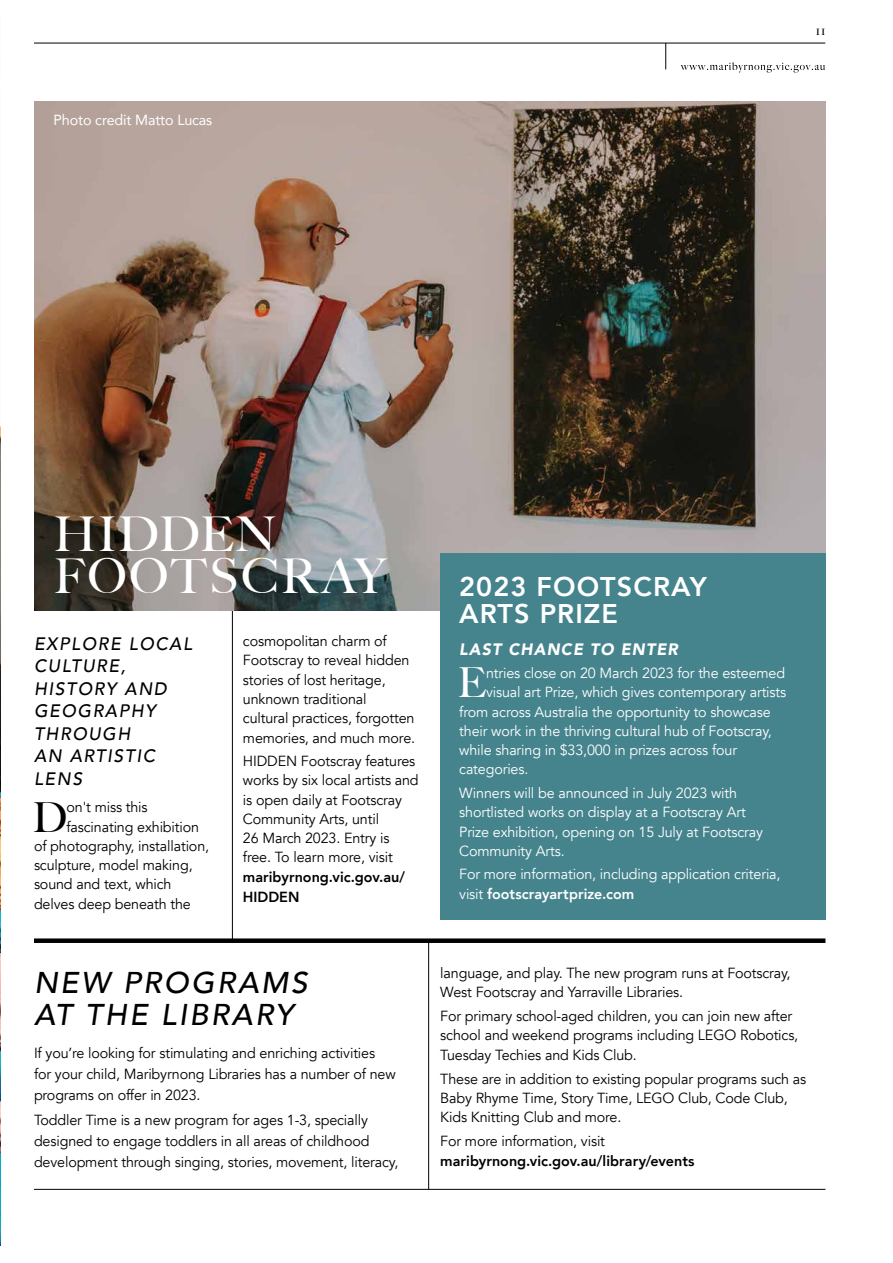
<style>
.page{position:relative;width:893px;height:1263px;background:#fff}
.page>*{position:absolute;margin:0;border:0;box-sizing:border-box;transform-origin:0 0}
.t1{font:500 48px/42px "Big Caslon";letter-spacing:.04em;color:#fff}
.t2{font:500 41.4px "Big Caslon";color:#fff}
.t3{font:500 41.4px "Big Caslon";color:#000}
.t4{font:italic 500 30px/31.5px "Avenir";letter-spacing:.08em;color:#000}
.t5{font:800 27px/27px "Avenir";letter-spacing:.04em;color:#fff}
.t6{font:italic 500 18px/22.5px "Avenir";letter-spacing:.09em;color:#000}
.t7{font:italic 900 16.5px "Avenir";letter-spacing:.07em;color:#fff}
.t8{font:14.7px/19.4px "Avenir";letter-spacing:-.01em;color:#000}
.t9{font:14.7px/19.4px "Avenir";letter-spacing:-.01em;color:#fff}
.t10{font:800 14.7px/20px "Avenir";letter-spacing:.005em;color:#000}
.t11{font:14.7px "Avenir";letter-spacing:-.01em;color:#fff}
.t12{font:500 13.5px "Big Caslon";color:#000}
.s1{font-weight:800}
</style>
<div class="page">
<hr style="left:232px;top:611px;width:1px;height:330px;background:#000">
<img style="left:34px;top:101px;width:791px;height:510px">
<div style="left:440px;top:553px;width:385px;height:367px;background:#46848d"></div>
<hr style="left:428px;top:941px;width:1px;height:248px;background:#000">
<hr style="left:0;top:17px;width:1px;height:1229px;background:#fefaf5">
<img style="left:0;top:425px;width:1px;height:821px">
<svg style="left:665px;top:44px;width:1px;height:25px"></svg>
<hr style="left:34px;top:43px;width:791px;height:1px;background:#000">
<svg style="left:680px;top:62px;width:145px;height:11px"></svg>
<hr style="left:34px;top:1189px;width:791px;height:1px;background:#000">
<div style="left:34px;top:938px;width:791px;height:5px;background:#000"></div>
<p class="t11" style="left:54px;top:108px;width:160px">Photo credit Matto Lucas</p>
<p class="t12" style="left:816px;top:19px;width:11px">11</p>
<h1 class="t1" style="left:54px;top:511px;width:334px">HIDDEN<br>FOOTSCRAY</h1>
<p class="t6" style="left:34px;top:632px;width:160px">EXPLORE LOCAL<br>CULTURE,<br>HISTORY AND<br>GEOGRAPHY<br>THROUGH<br>AN ARTISTIC<br>LENS</p>
<h2 class="t3" style="left:32px;top:783px;width:36px">D</h2>
<p class="t8" style="left:67px;top:798px;width:83px">on't miss this</p>
<p class="t8" style="left:67px;top:817px;width:134px">fascinating exhibition</p>
<p class="t8" style="left:34px;top:836px;width:177px">of photography, installation,</p>
<p class="t8" style="left:34px;top:856px;width:160px">sculpture, model making,</p>
<p class="t8" style="left:34px;top:875px;width:139px">sound and text, which</p>
<p class="t8" style="left:34px;top:894px;width:158px">delves deep beneath the</p>
<p class="t8" style="left:243px;top:632px;width:174px">cosmopolitan charm of<br>Footscray to reveal hidden stories of lost heritage, unknown traditional cultural practices, forgotten memories, and much more.</p>
<p class="t8" style="left:243px;top:751px;width:177px">HIDDEN Footscray features works by six local artists and is open daily at Footscray<br>Community Arts, until<br>26 March 2023. Entry is free. To learn more, visit</p>
<p class="t10" style="left:243px;top:867px;width:164px">maribyrnong.vic.gov.au/<br>HIDDEN</p>
<h3 class="t4" style="left:34px;top:967px;width:275px">NEW PROGRAMS<br>AT THE LIBRARY</h3>
<p class="t8" style="left:34px;top:1043px;width:363px;line-height:20.9px">If you’re looking for stimulating and enriching activities for your child, Maribyrnong Libraries has a number of new programs on offer in 2023.</p>
<p class="t8" style="left:34px;top:1110px;width:366px;line-height:20.9px">Toddler Time is a new program for ages 1-3, specially designed to engage toddlers in all areas of childhood development through singing, stories, movement, literacy,</p>
<h3 class="t5" style="left:459px;top:573px;width:249px">2023 FOOTSCRAY<br>ARTS PRIZE</h3>
<p class="t7" style="left:459px;top:635px;width:220px">LAST CHANCE TO ENTER</p>
<h2 class="t2" style="left:458px;top:649px;width:30px">E</h2>
<p class="t9" style="left:486px;top:664px;width:301px">ntries close on 20 March 2023 for the esteemed</p>
<p class="t9" style="left:486px;top:683px;width:302px">visual art Prize, which gives contemporary artists</p>
<p class="t9" style="left:459px;top:702px;width:313px">from across Australia the opportunity to showcase</p>
<p class="t9" style="left:459px;top:721px;width:314px">their work in the thriving cultural hub of Footscray,</p>
<p class="t9" style="left:459px;top:741px;width:279px">while sharing in $33,000 in prizes across four</p>
<p class="t9" style="left:459px;top:760px;width:71px">categories.</p>
<p class="t9" style="left:459px;top:783px;width:305px">Winners will be announced in July 2023 with shortlisted works on display at a Footscray Art Prize exhibition, opening on 15 July at Footscray Community Arts.</p>
<p class="t9" style="left:459px;top:864px;width:323px;line-height:20px">For more information, including application criteria, visit <span class="s1">footscrayartprize.com</span></p>
<p class="t8" style="left:440px;top:963px;width:352px">language, and play. The new program runs at Footscray,<br>West Footscray and Yarraville Libraries.</p>
<p class="t8" style="left:440px;top:1006px;width:359px">For primary school-aged children, you can join new after school and weekend programs including LEGO Robotics,<br>Tuesday Techies and Kids Club.</p>
<p class="t8" style="left:440px;top:1069px;width:368px">These are in addition to existing popular programs such as<br>Baby Rhyme Time, Story Time, LEGO Club, Code Club,<br>Kids Knitting Club and more.</p>
<p class="t8" style="left:440px;top:1132px;width:166px">For more information, visit</p>
<p class="t10" style="left:440px;top:1151px;width:256px">maribyrnong.vic.gov.au/library/events</p>
</div>
